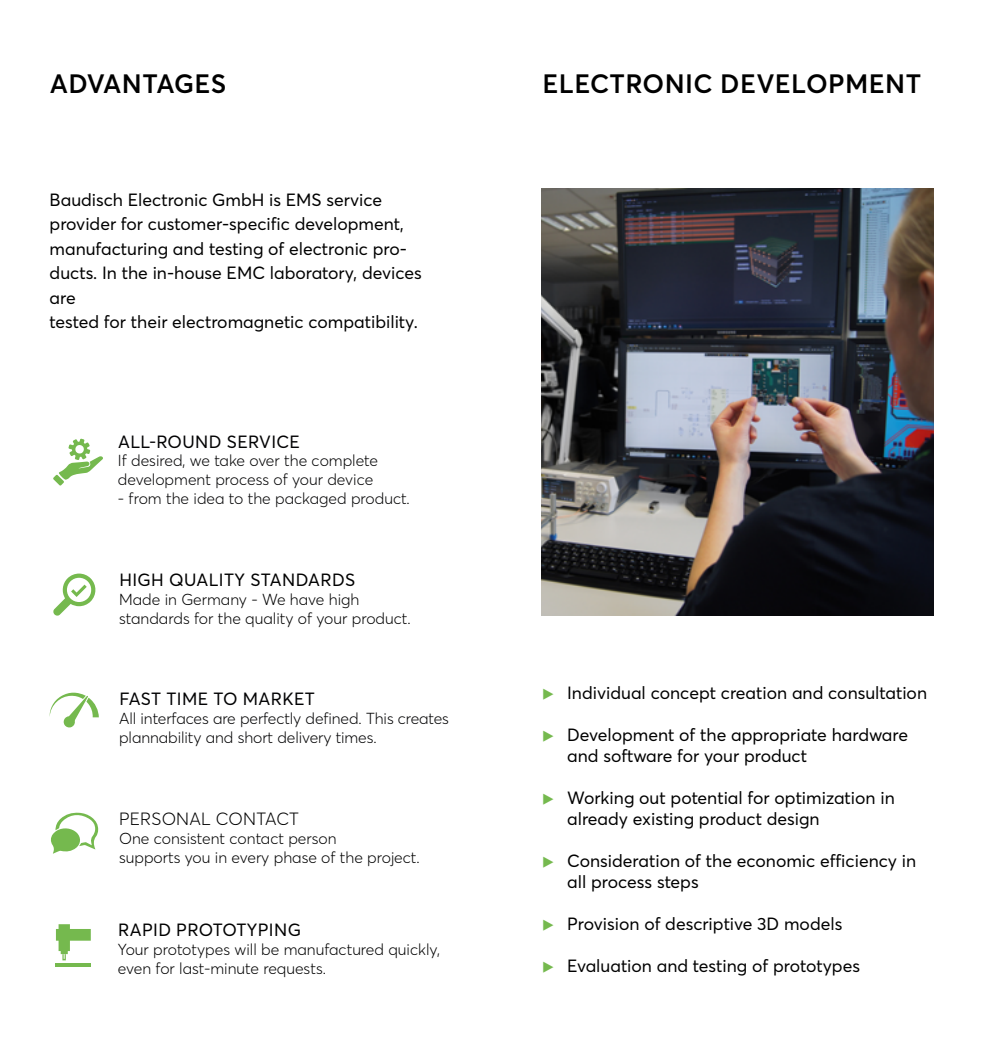
<style>
.page{position:relative;width:983px;height:1042px;background:#fff}
.page>*{position:absolute;margin:0;border:0;box-sizing:border-box;transform-origin:0 0}
.t1{font:600 26.25px "Averta";letter-spacing:.015em;color:#000}
.t2{font:17.5px/24.5px "Averta";color:#000}
.t3{font:17.5px "Averta";letter-spacing:.025em;color:#000}
.t4{font:17.5px "Averta";letter-spacing:.025em;color:#020203}
.t5{font:300 17.5px "Averta";letter-spacing:.01em;color:#000}
.t6{font:300 15.75px/18.9px "Averta";color:#000}
.t7{font:300 15.75px/18.9px "Averta";letter-spacing:-.005em;color:#020203}
.s1{font-weight:300;color:#75b94e}
</style>
<div class="page">
<img style="left:541px;top:189px;width:392px;height:426px">
<svg style="left:53px;top:438px;width:50px;height:48px"></svg>
<svg style="left:53px;top:573px;width:43px;height:42px"></svg>
<svg style="left:50px;top:812px;width:48px;height:42px"></svg>
<svg style="left:49px;top:692px;width:50px;height:36px"></svg>
<svg style="left:56px;top:924px;width:35px;height:36px"></svg>
<hr style="left:56px;top:964px;width:35px;height:3px;background:#75b94e">
<h1 class="t1" style="left:50px;top:65px;width:178px">ADVANTAGES</h1>
<p class="t2" style="left:50px;top:187px;width:373px">Baudisch Electronic GmbH is EMS service provider for customer-specific development, manufacturing and testing of electronic pro&shy;ducts. In the in-house EMC laboratory, devices are<br>tested for their electromagnetic compatibility.</p>
<p class="t4" style="left:118px;top:429px;width:183px">ALL-ROUND SERVICE</p>
<p class="t7" style="left:118px;top:451px;width:261px">If desired, we take over the complete development process of your device</p>
<p class="t7" style="left:118px;top:489px;width:293px">- from the idea to the packaged product.</p>
<p class="t3" style="left:119px;top:568px;width:237px">HIGH QUALITY STANDARDS</p>
<p class="t6" style="left:119px;top:589px;width:293px">Made in Germany - We have high standards for the quality of your product.</p>
<p class="t4" style="left:119px;top:687px;width:197px">FAST TIME TO MARKET</p>
<p class="t7" style="left:119px;top:708px;width:331px">All interfaces are perfectly defined. This creates plannability and short delivery times.</p>
<p class="t5" style="left:119px;top:807px;width:181px">PERSONAL CONTACT</p>
<p class="t6" style="left:119px;top:828px;width:302px">One consistent contact person<br>supports you in every phase of the project.</p>
<p class="t3" style="left:118px;top:918px;width:184px">RAPID PROTOTYPING</p>
<p class="t6" style="left:118px;top:939px;width:323px">Your prototypes will be manufactured quickly, even for last-minute requests.</p>
<h1 class="t1" style="left:542px;top:65px;width:380px">ELECTRONIC DEVELOPMENT</h1>
<p class="t2" style="left:542px;top:680px;width:386px"><span class="s1">▶</span> Individual concept creation and consultation</p>
<p class="t2" style="left:567px;top:724px;width:342px;line-height:21px;text-indent:-25px"><span class="s1">▶</span> Development of the appropriate hardware and software for your product</p>
<p class="t2" style="left:567px;top:787px;width:329px;line-height:21px;text-indent:-25px"><span class="s1">▶</span> Working out potential for optimization in already existing product design</p>
<p class="t2" style="left:567px;top:850px;width:350px;line-height:21px;text-indent:-25px"><span class="s1">▶</span> Consideration of the economic efficiency in all process steps</p>
<p class="t2" style="left:542px;top:911px;width:301px"><span class="s1">▶</span> Provision of descriptive 3D models</p>
<p class="t2" style="left:542px;top:953px;width:319px"><span class="s1">▶</span> Evaluation and testing of prototypes</p>
</div>
